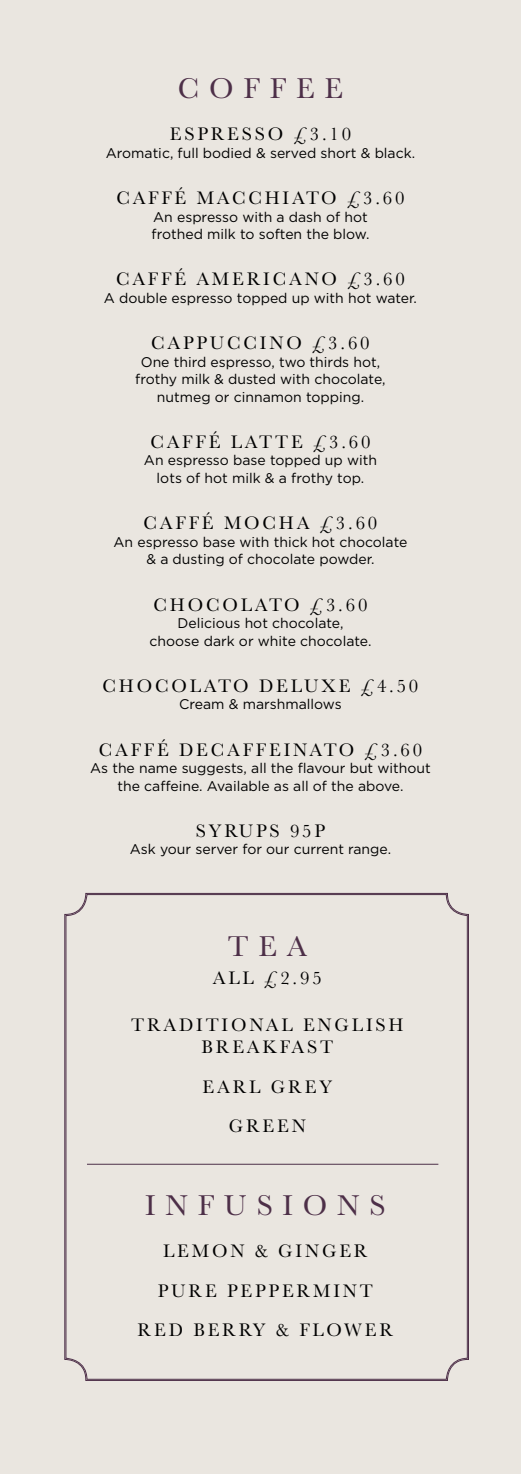
<style>
.page{position:relative;width:521px;height:1474px;background:#fff}
.page>*{position:absolute;margin:0;border:0;box-sizing:border-box;transform-origin:0 0}
.t1{font:29.75px "Baskerville";letter-spacing:.33em;color:#4d2f48}
.t2{font:18.72px/39.4px "Baskerville";letter-spacing:.15em;color:#000;text-align:center}
.t3{font:14px/17.5px "Gotham";color:#000;text-align:center}
</style>
<div class="page">
<div style="left:0;top:0;width:521px;height:1473px;background:#eae6e0"></div>
<svg style="left:64px;top:892px;width:405px;height:488px"></svg>
<h1 class="t1" style="left:178px;top:69px;width:166px">COFFEE</h1>
<h2 class="t2" style="left:170px;top:115px;width:183px">ESPRESSO £3.10</h2>
<p class="t3" style="left:106px;top:144px;width:311px">Aromatic, full bodied &amp; served short &amp; black.</p>
<h2 class="t2" style="left:116px;top:179px;width:290px">CAFFÉ MACCHIATO £3.60</h2>
<p class="t3" style="left:152px;top:208px;width:219px;text-align:left">An espresso with a dash of hot frothed milk to soften the blow.</p>
<h2 class="t2" style="left:116px;top:260px;width:290px">CAFFÉ AMERICANO £3.60</h2>
<p class="t3" style="left:104px;top:289px;width:315px">A double espresso topped up with hot water.</p>
<h2 class="t2" style="left:151px;top:324px;width:220px">CAPPUCCINO £3.60</h2>
<p class="t3" style="left:135px;top:353px;width:252px">One third espresso, two thirds hot, frothy milk &amp; dusted with chocolate, nutmeg or cinnamon topping.</p>
<h2 class="t2" style="left:150px;top:422px;width:222px">CAFFÉ LATTE £3.60</h2>
<p class="t3" style="left:144px;top:451px;width:234px">An espresso base topped up with lots of hot milk &amp; a frothy top.</p>
<h2 class="t2" style="left:144px;top:504px;width:235px">CAFFÉ MOCHA £3.60</h2>
<p class="t3" style="left:114px;top:533px;width:295px">An espresso base with thick hot chocolate &amp; a dusting of chocolate powder.</p>
<h2 class="t2" style="left:154px;top:585px;width:215px">CHOCOLATO £3.60</h2>
<p class="t3" style="left:150px;top:614px;width:223px">Delicious hot chocolate,<br>choose dark or white chocolate.</p>
<h2 class="t2" style="left:103px;top:666px;width:317px">CHOCOLATO DELUXE £4.50</h2>
<p class="t3" style="left:179px;top:695px;width:164px">Cream &amp; marshmallows</p>
<h2 class="t2" style="left:99px;top:730px;width:325px">CAFFÉ DECAFFEINATO £3.60</h2>
<p class="t3" style="left:90px;top:759px;width:342px">As the name suggests, all the flavour but without the caffeine. Available as all of the above.</p>
<h2 class="t2" style="left:196px;top:811px;width:131px">SYRUPS 95P</h2>
<p class="t3" style="left:130px;top:840px;width:263px">Ask your server for our current range.</p>
<h1 class="t1" style="left:228px;top:927px;width:81px">TEA</h1>
<h2 class="t2" style="left:213px;top:959px;width:110px">ALL £2.95</h2>
<h2 class="t2" style="left:131px;top:1013px;width:274px;line-height:22.6px">TRADITIONAL ENGLISH<br>BREAKFAST</h2>
<h2 class="t2" style="left:203px;top:1067px;width:131px">EARL GREY<br>GREEN</h2>
<h1 class="t1" style="left:145px;top:1186px;width:242px">INFUSIONS</h1>
<h2 class="t2" style="left:138px;top:1231px;width:257px">LEMON &amp; GINGER<br>PURE PEPPERMINT<br>RED BERRY &amp; FLOWER</h2>
</div>
